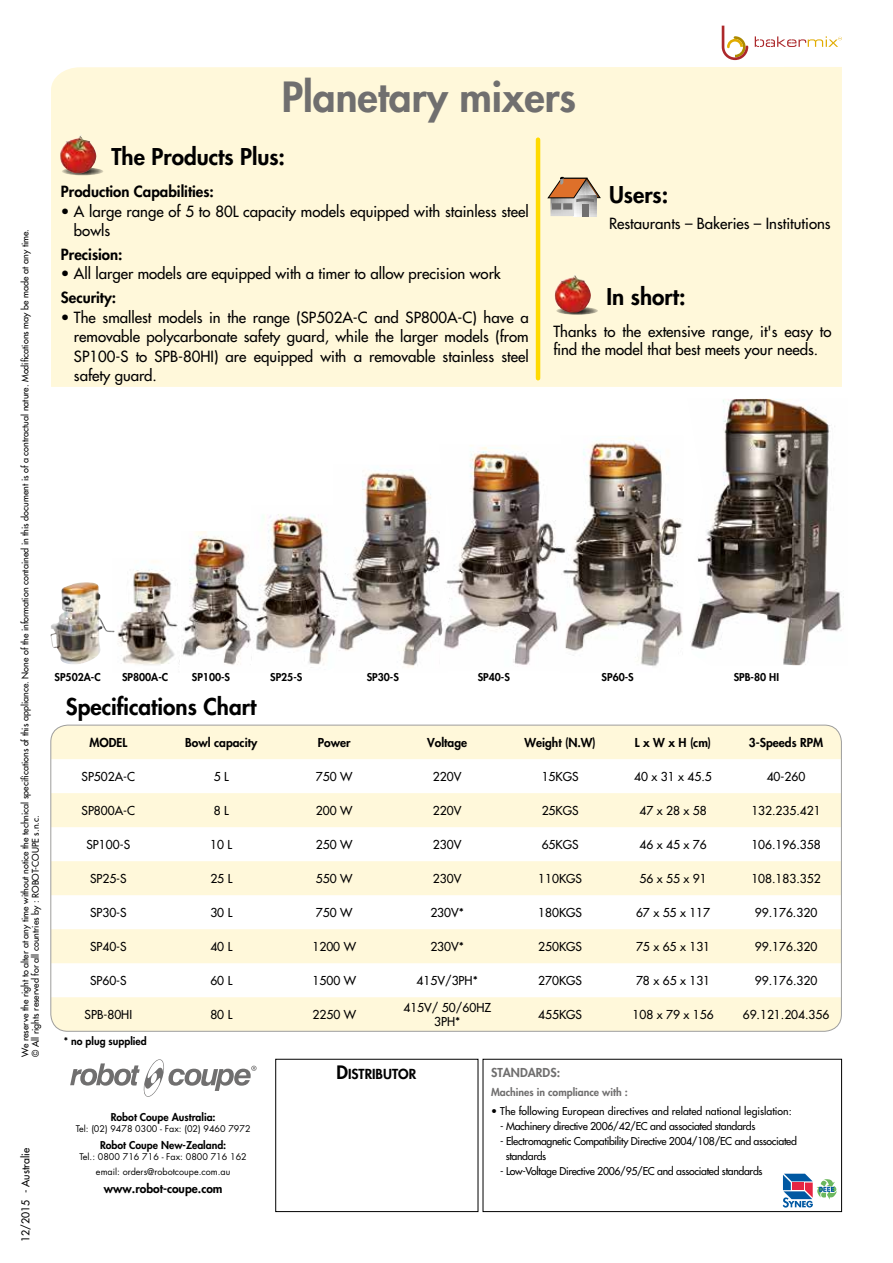
<style>
.page{position:relative;width:893px;height:1263px;background:#fff}
.page>*{position:absolute;margin:0;border:0;box-sizing:border-box;transform-origin:0 0}
.t1{font:800 40.5px "Futura";color:#706f6f}
.t2{font:800 22.5px "Futura";color:#000}
.t3{font:15px/19.5px "Futura";color:#000}
.t4{font:800 15px "Futura";color:#000}
.t5{font:800 13.5px "Futura";color:#000}
.t6{font:12px/14.4px "Futura";color:#000;text-align:center}
.t7{font:800 12px "Futura";color:#000}
.t8{font:800 12px "Futura";color:#706f6f}
.t9{font:10.5px/15px "Futura";letter-spacing:-.03em;color:#000}
.t10{font:800 10.5px "Futura";color:#000}
.t11{font:10.5px "Futura";color:#000}
.t12{font:800 10.5px "Futura";color:#706f6f}
.t13{font:9px/10.5px "Futura";color:#000}
.t14{font:9px/15px "Futura";color:#000;text-align:center}
.s1{font-size:18px}
</style>
<div class="page">
<div style="left:275px;top:1059px;width:203px;height:153px;border:1px solid #000"></div>
<div style="left:51px;top:67px;width:791px;height:320px;background:#fff8da"></div>
<svg style="left:62px;top:167px;width:41px;height:8px"></svg>
<img style="left:58px;top:134px;width:39px;height:42px">
<hr style="left:536px;top:140px;width:4px;height:238px;background:#ffda00">
<svg style="left:547px;top:177px;width:54px;height:39px;background:#bea58f"></svg>
<svg style="left:556px;top:307px;width:42px;height:8px"></svg>
<img style="left:553px;top:273px;width:38px;height:42px">
<div style="left:483px;top:1059px;width:359px;height:153px;border:1px solid #000"></div>
<svg style="left:70px;top:1059px;width:187px;height:38px"></svg>
<img style="left:114px;top:561px;width:64px;height:104px">
<img style="left:182px;top:532px;width:70px;height:133px">
<svg style="left:51px;top:725px;width:790px;height:306px;fill:#fff8da"></svg>
<img style="left:252px;top:514px;width:82px;height:151px">
<img style="left:334px;top:470px;width:105px;height:198px">
<img style="left:439px;top:445px;width:122px;height:220px">
<img style="left:561px;top:437px;width:122px;height:230px">
<img style="left:690px;top:399px;width:154px;height:266px">
<svg style="left:755px;top:36px;width:87px;height:11px"></svg>
<svg style="left:722px;top:26px;width:26px;height:34px"></svg>
<svg style="left:783px;top:1174px;width:54px;height:33px"></svg>
<img style="left:50px;top:582px;width:64px;height:82px">
<p class="t13" style="left:20px;top:1057px;width:829px;rotate:-90deg">We reserve the right to alter at any time without notice the technical specifications of this appliance. None of the information contained in this document is of a contractual nature. Modifications may be made at any time. © All rights reserved for all countries by : ROBOT-COUPE s.n.c.</p>
<p class="t11" style="left:19px;top:1242px;width:95px;rotate:-90deg">12/2015 - Australie</p>
<h1 class="t1" style="left:282px;top:70px;width:296px">Planetary mixers</h1>
<h2 class="t2" style="left:111px;top:142px;width:175px">The Products Plus:</h2>
<p class="t4" style="left:61px;top:181px;width:155px">Production Capabilities:</p>
<p class="t3" style="left:74px;top:201px;width:456px;text-indent:-13px">• A large range of 5 to 80L capacity models equipped with stainless steel bowls</p>
<p class="t4" style="left:61px;top:244px;width:63px">Precision:</p>
<p class="t3" style="left:61px;top:264px;width:441px">• All larger models are equipped with a timer to allow precision work</p>
<p class="t4" style="left:61px;top:287px;width:57px">Security:</p>
<p class="t3" style="left:74px;top:307px;width:456px;text-align:justify;text-indent:-13px">• The smallest models in the range (SP502A-C and SP800A-C) have a removable polycarbonate safety guard, while the larger models (from SP100-S to SPB-80HI) are equipped with a removable stainless steel safety guard.</p>
<h2 class="t2" style="left:609px;top:180px;width:61px">Users:</h2>
<p class="t3" style="left:609px;top:213px;width:223px">Restaurants – Bakeries – Institutions</p>
<h2 class="t2" style="left:606px;top:281px;width:80px">In short:</h2>
<p class="t3" style="left:553px;top:323px;width:280px;line-height:18px">Thanks to the extensive range, it's easy to find the model that best meets your needs.</p>
<p class="t10" style="left:55px;top:670px;width:48px">SP502A-C</p>
<p class="t10" style="left:122px;top:670px;width:48px">SP800A-C</p>
<p class="t10" style="left:192px;top:670px;width:40px">SP100-S</p>
<p class="t10" style="left:270px;top:670px;width:34px">SP25-S</p>
<p class="t10" style="left:367px;top:670px;width:34px">SP30-S</p>
<p class="t10" style="left:478px;top:670px;width:34px">SP40-S</p>
<p class="t10" style="left:602px;top:670px;width:34px">SP60-S</p>
<p class="t10" style="left:734px;top:670px;width:47px">SPB-80 HI</p>
<h2 class="t2" style="left:66px;top:691px;width:192px">Specifications Chart</h2>
<p class="t7" style="left:89px;top:734px;width:39px">MODEL</p>
<p class="t7" style="left:185px;top:734px;width:74px">Bowl capacity</p>
<p class="t7" style="left:318px;top:734px;width:34px">Power</p>
<p class="t7" style="left:427px;top:734px;width:41px">Voltage</p>
<p class="t7" style="left:524px;top:734px;width:73px">Weight (N.W)</p>
<p class="t7" style="left:635px;top:734px;width:78px">L x W x H (cm)</p>
<p class="t7" style="left:749px;top:734px;width:76px">3-Speeds RPM</p>
<p class="t6" style="left:82px;top:769px;width:55px">SP502A-C</p>
<p class="t6" style="left:214px;top:769px;width:17px">5 L</p>
<p class="t6" style="left:316px;top:769px;width:38px">750 W</p>
<p class="t6" style="left:433px;top:769px;width:30px">220V</p>
<p class="t6" style="left:542px;top:769px;width:38px">15KGS</p>
<p class="t6" style="left:634px;top:769px;width:79px">40 x 31 x 45.5</p>
<p class="t6" style="left:767px;top:769px;width:40px">40-260</p>
<p class="t6" style="left:82px;top:803px;width:55px">SP800A-C</p>
<p class="t6" style="left:214px;top:803px;width:17px">8 L</p>
<p class="t6" style="left:316px;top:803px;width:38px">200 W</p>
<p class="t6" style="left:433px;top:803px;width:30px">220V</p>
<p class="t6" style="left:542px;top:803px;width:38px">25KGS</p>
<p class="t6" style="left:639px;top:803px;width:69px">47 x 28 x 58</p>
<p class="t6" style="left:751px;top:803px;width:71px">132.235.421</p>
<p class="t6" style="left:87px;top:837px;width:45px">SP100-S</p>
<p class="t6" style="left:210px;top:837px;width:23px">10 L</p>
<p class="t6" style="left:316px;top:837px;width:38px">250 W</p>
<p class="t6" style="left:433px;top:837px;width:30px">230V</p>
<p class="t6" style="left:542px;top:837px;width:38px">65KGS</p>
<p class="t6" style="left:639px;top:837px;width:69px">46 x 45 x 76</p>
<p class="t6" style="left:751px;top:837px;width:71px">106.196.358</p>
<p class="t6" style="left:90px;top:871px;width:38px">SP25-S</p>
<p class="t6" style="left:210px;top:871px;width:23px">25 L</p>
<p class="t6" style="left:316px;top:871px;width:38px">550 W</p>
<p class="t6" style="left:433px;top:871px;width:30px">230V</p>
<p class="t6" style="left:538px;top:871px;width:45px">110KGS</p>
<p class="t6" style="left:639px;top:871px;width:69px">56 x 55 x 91</p>
<p class="t6" style="left:751px;top:871px;width:71px">108.183.352</p>
<p class="t6" style="left:90px;top:905px;width:38px">SP30-S</p>
<p class="t6" style="left:210px;top:905px;width:23px">30 L</p>
<p class="t6" style="left:316px;top:905px;width:38px">750 W</p>
<p class="t6" style="left:430px;top:905px;width:35px">230V*</p>
<p class="t6" style="left:538px;top:905px;width:45px">180KGS</p>
<p class="t6" style="left:636px;top:905px;width:76px">67 x 55 x 117</p>
<p class="t6" style="left:755px;top:905px;width:64px">99.176.320</p>
<p class="t6" style="left:90px;top:939px;width:38px">SP40-S</p>
<p class="t6" style="left:210px;top:939px;width:23px">40 L</p>
<p class="t6" style="left:312px;top:939px;width:45px">1200 W</p>
<p class="t6" style="left:430px;top:939px;width:35px">230V*</p>
<p class="t6" style="left:538px;top:939px;width:45px">250KGS</p>
<p class="t6" style="left:636px;top:939px;width:76px">75 x 65 x 131</p>
<p class="t6" style="left:755px;top:939px;width:64px">99.176.320</p>
<p class="t6" style="left:90px;top:973px;width:38px">SP60-S</p>
<p class="t6" style="left:210px;top:973px;width:23px">60 L</p>
<p class="t6" style="left:312px;top:973px;width:45px">1500 W</p>
<p class="t6" style="left:417px;top:973px;width:63px">415V/3PH*</p>
<p class="t6" style="left:538px;top:973px;width:45px">270KGS</p>
<p class="t6" style="left:636px;top:973px;width:76px">78 x 65 x 131</p>
<p class="t6" style="left:755px;top:973px;width:64px">99.176.320</p>
<p class="t6" style="left:85px;top:1007px;width:49px">SPB-80HI</p>
<p class="t6" style="left:210px;top:1007px;width:23px">80 L</p>
<p class="t6" style="left:313px;top:1007px;width:45px">2250 W</p>
<p class="t6" style="left:403px;top:1000px;width:89px">415V/ 50/60HZ<br>3PH*</p>
<p class="t6" style="left:538px;top:1007px;width:45px">455KGS</p>
<p class="t6" style="left:633px;top:1007px;width:83px">108 x 79 x 156</p>
<p class="t6" style="left:743px;top:1007px;width:88px">69.121.204.356</p>
<p class="t10" style="left:64px;top:1034px;width:85px">* no plug supplied</p>
<p class="t10" style="left:111px;top:1110px;width:106px">Robot Coupe Australia:</p>
<p class="t14" style="left:76px;top:1121px;width:176px">Tel: (02) 9478 0300 - Fax: (02) 9460 7972</p>
<p class="t10" style="left:100px;top:1138px;width:128px">Robot Coupe New-Zealand:</p>
<p class="t14" style="left:80px;top:1149px;width:169px">Tel.: 0800 716 716 - Fax: 0800 716 162 email: orders@robotcoupe.com.au</p>
<p class="t7" style="left:104px;top:1181px;width:120px">www.robot-coupe.com</p>
<p class="t5" style="left:336px;top:1064px;width:81px"><span class="s1">D</span>ISTRIBUTOR</p>
<p class="t8" style="left:491px;top:1064px;width:71px">STANDARDS:</p>
<p class="t12" style="left:491px;top:1085px;width:138px">Machines in compliance with :</p>
<p class="t11" style="left:491px;top:1105px;width:302px">• The following European directives and related national legislation:</p>
<p class="t9" style="left:500px;top:1119px;width:257px">- Machinery directive 2006/42/EC and associated standards</p>
<p class="t9" style="left:506px;top:1134px;width:293px;text-indent:-5px">- Electromagnetic Compatibility Directive 2004/108/EC and associated standards</p>
<p class="t9" style="left:500px;top:1164px;width:264px">- Low-Voltage Directive 2006/95/EC and associated standards</p>
</div>
